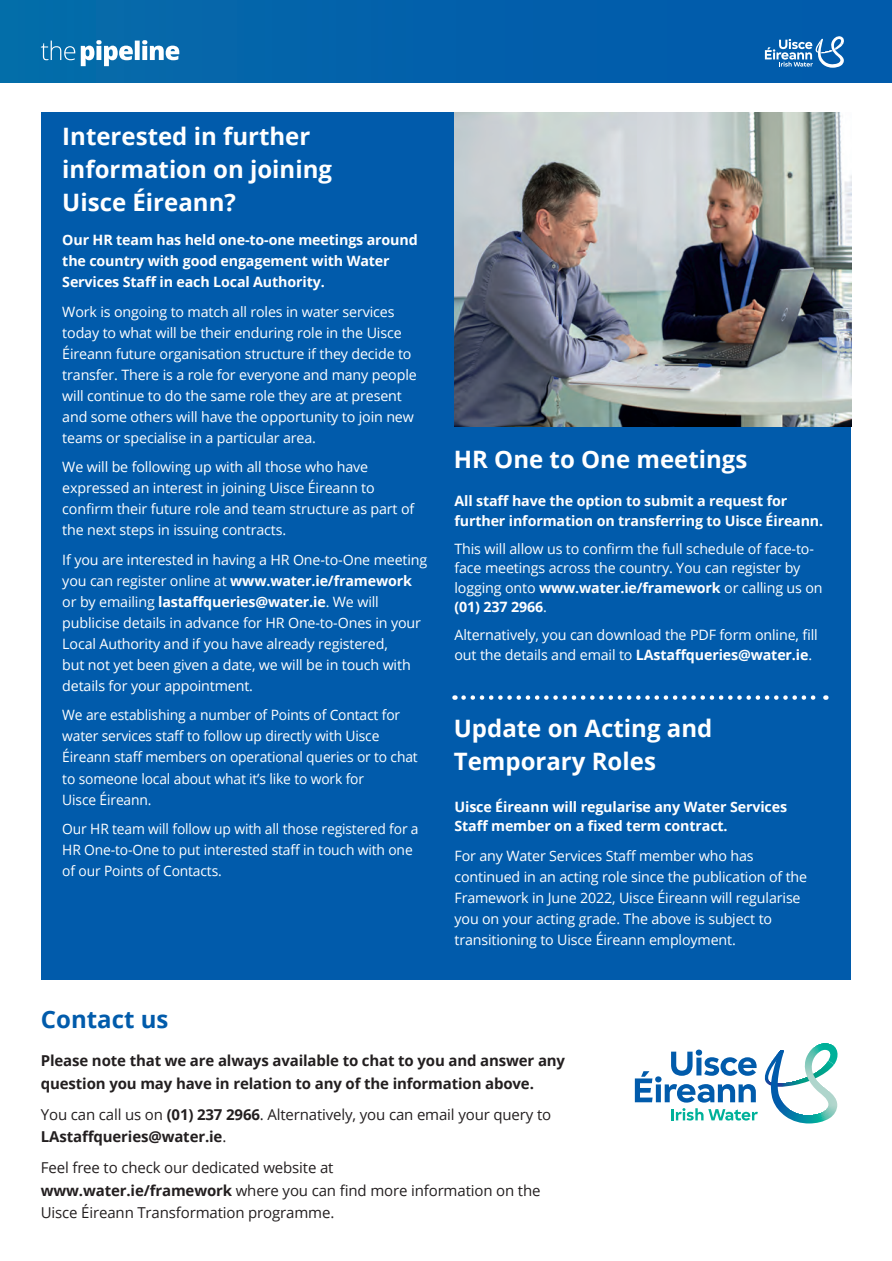
<style>
.page{position:relative;width:892px;height:1261px;background:#fff}
.page>*{position:absolute;margin:0;border:0;box-sizing:border-box;transform-origin:0 0}
.t1{font:700 24px/33px "Open Sans";color:#fff}
.t2{font:700 24px "Open Sans";color:#015bab}
.t3{font:15px/22.5px "Open Sans";letter-spacing:-.01em;color:#231f20}
.t4{font:700 15px/22.5px "Open Sans";letter-spacing:-.01em;color:#231f20}
.t5{font:14.25px/21px "Open Sans";letter-spacing:-.01em;color:#fff}
.t6{font:700 14.25px/21px "Open Sans";letter-spacing:-.01em;color:#fff}
.s1{font-weight:700}
</style>
<div class="page">
<div style="left:0;top:0;width:891px;height:83px;background:#0260ab"></div>
<svg style="left:41px;top:40px;width:138px;height:26px"></svg>
<svg style="left:764px;top:36px;width:80px;height:32px"></svg>
<div style="left:42px;top:112px;width:808px;height:868px;background:#015bab"></div>
<img style="left:454px;top:112px;width:396px;height:314px">
<svg style="left:634px;top:1049px;width:122px;height:53px"></svg>
<svg style="left:671px;top:1108px;width:86px;height:12px"></svg>
<svg style="left:764px;top:1043px;width:73px;height:80px"></svg>
<svg style="left:463px;top:695px;width:363px;height:5px"></svg>
<h1 class="t1" style="left:62px;top:119px;width:271px">Interested in further information on joining<br>Uisce Éireann?</h1>
<p class="t6" style="left:62px;top:229px;width:357px">Our HR team has held one-to-one meetings around the country with good engagement with Water<br>Services Staff in each Local Authority.</p>
<p class="t5" style="left:62px;top:301px;width:356px">Work is ongoing to match all roles in water services today to what will be their enduring role in the Uisce Éireann future organisation structure if they decide to transfer. There is a role for everyone and many people will continue to do the same role they are at present and some others will have the opportunity to join new teams or specialise in a particular area.</p>
<p class="t5" style="left:62px;top:456px;width:353px">We will be following up with all those who have expressed an interest in joining Uisce Éireann to confirm their future role and team structure as part of the next steps in issuing contracts.</p>
<p class="t5" style="left:62px;top:549px;width:366px">If you are interested in having a HR One-to-One meeting you can register online at <span class="s1">www.water.ie/framework </span>or by emailing <span class="s1">lastaffqueries@water.ie</span>. We will publicise details in advance for HR One-to-Ones in your Local Authority and if you have already registered,<br>but not yet been given a date, we will be in touch with details for your appointment.</p>
<p class="t5" style="left:62px;top:704px;width:357px">We are establishing a number of Points of Contact for water services staff to follow up directly with Uisce Éireann staff members on operational queries or to chat to someone local about what it’s like to work for<br>Uisce Éireann.</p>
<p class="t5" style="left:62px;top:818px;width:358px">Our HR team will follow up with all those registered for a<br>HR One-to-One to put interested staff in touch with one of our Points of Contacts.</p>
<h1 class="t1" style="left:453px;top:442px;width:295px">HR One to One meetings</h1>
<p class="t6" style="left:454px;top:491px;width:370px;line-height:19.5px">All staff have the option to submit a request for further information on transferring to Uisce Éireann.</p>
<p class="t5" style="left:454px;top:538px;width:369px;line-height:19.5px">This will allow us to confirm the full schedule of face-to&shy;face meetings across the country. You can register by logging onto <span class="s1">www.water.ie/framework</span> or calling us on <span class="s1">(01) 237 2966</span>.</p>
<p class="t5" style="left:454px;top:625px;width:365px;line-height:19.5px">Alternatively, you can download the PDF form online, fill out the details and email to <span class="s1">LAstaffqueries@water.ie</span>.</p>
<h1 class="t1" style="left:453px;top:711px;width:260px">Update on Acting and<br>Temporary Roles</h1>
<p class="t6" style="left:454px;top:796px;width:334px;line-height:19.5px">Uisce Éireann will regularise any Water Services<br>Staff member on a fixed term contract.</p>
<p class="t5" style="left:454px;top:844px;width:354px">For any Water Services Staff member who has continued in an acting role since the publication of the Framework in June 2022, Uisce Éireann will regularise you on your acting grade. The above is subject to transitioning to Uisce Éireann employment.</p>
<h1 class="t2" style="left:41px;top:1002px;width:129px">Contact us</h1>
<p class="t4" style="left:41px;top:1049px;width:525px">Please note that we are always available to chat to you and answer any question you may have in relation to any of the information above.</p>
<p class="t3" style="left:41px;top:1102px;width:511px">You can call us on <span class="s1">(01) 237 2966</span>. Alternatively, you can email your query to<br><span class="s1">LAstaffqueries@water.ie</span>.</p>
<p class="t3" style="left:41px;top:1156px;width:501px">Feel free to check our dedicated website at<br><span class="s1">www.water.ie/framework</span> where you can find more information on the<br>Uisce Éireann Transformation programme.</p>
</div>
